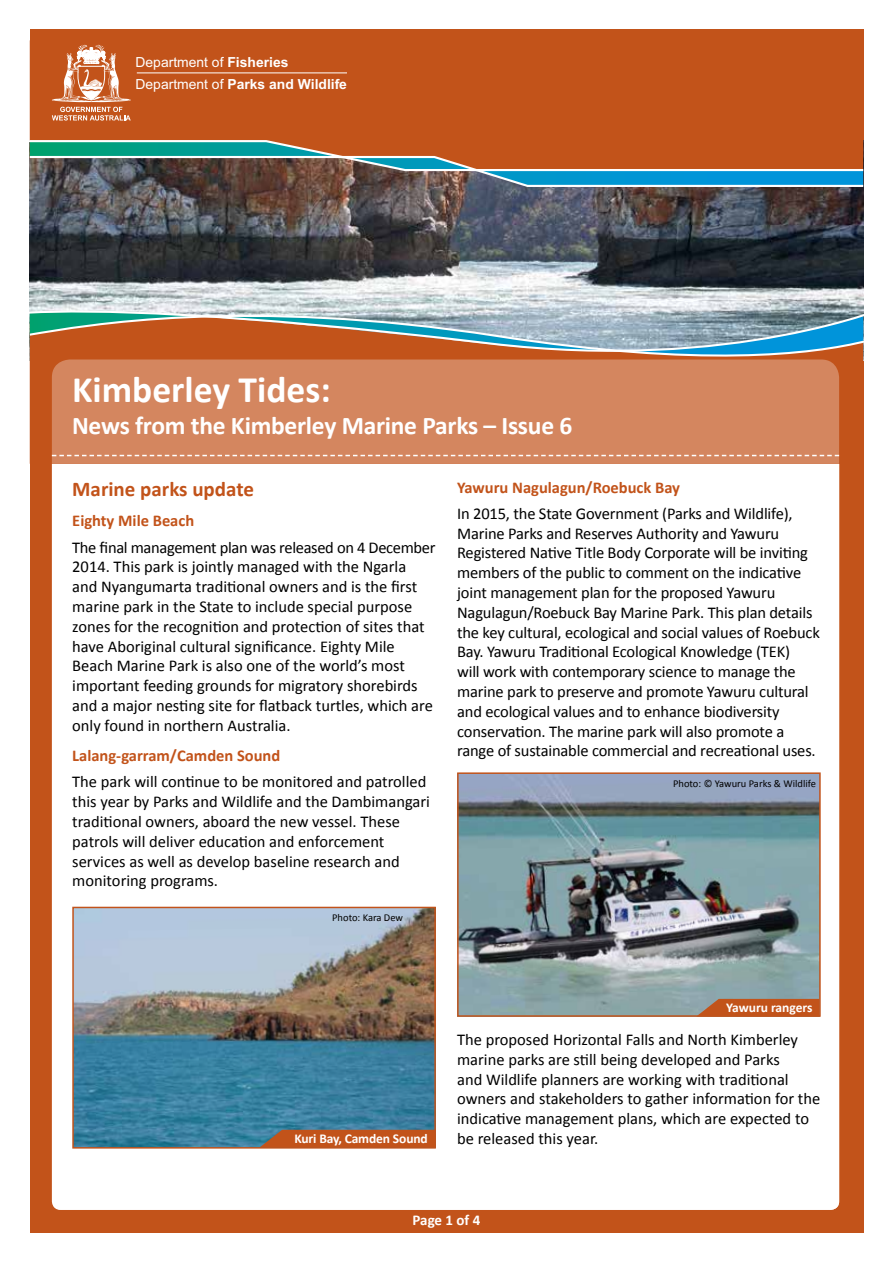
<style>
.page{position:relative;width:893px;height:1263px;background:#fff}
.page>*{position:absolute;margin:0;border:0;box-sizing:border-box;transform-origin:0 0}
.t1{font:700 37.5px "Calibri";color:#fff}
.t2{font:700 25.5px "Calibri";letter-spacing:-.01em;color:#fff}
.t3{font:700 21px "Calibri";color:#c2531a}
.t4{font:16.5px/19.8px "Calibri";letter-spacing:-.01em;color:#000}
.t5{font:700 16.5px "Calibri";color:#c2531a}
.t6{font:700 15px "Calibri";letter-spacing:-.005em;color:#fff}
.t7{font:700 13.95px/22.8px "Arial";color:#fff}
.t8{font:700 13.5px "Calibri";letter-spacing:-.01em;color:#fff}
.t9{font:10.5px "Calibri";color:#000}
.s1{font-weight:400}
</style>
<div class="page">
<div style="left:30px;top:30px;width:833px;height:1203px;background:#c2531a"></div>
<img style="left:30px;top:188px;width:833px;height:109px">
<div style="left:52px;top:439px;width:787px;height:771px;background:#fff;border-radius:9px"></div>
<div style="left:52px;top:375px;width:787px;height:89px;background:#d4865f"></div>
<img style="left:75px;top:910px;width:358px;height:235px">
<div style="left:72px;top:907px;width:364px;height:241px;border:2px solid #c2531a"></div>
<div style="left:260px;top:1130px;width:176px;height:17px;background:#c2531a"></div>
<img style="left:460px;top:775px;width:358px;height:239px">
<div style="left:457px;top:772px;width:364px;height:245px;border:2px solid #c2531a"></div>
<svg style="left:696px;top:999px;width:123px;height:17px;background:#bd5a27"></svg>
<svg style="left:52px;top:455px;width:787px;height:1px"></svg>
<div style="left:29px;top:370px;width:835px;height:5px;background:#d4865f"></div>
<svg style="left:29px;top:297px;width:835px;height:73px"></svg>
<svg style="left:52px;top:45px;width:79px;height:76px"></svg>
<hr style="left:137px;top:73px;width:210px;height:1px;background:#fff">
<svg style="left:29px;top:139px;width:835px;height:49px"></svg>
<p class="t7" style="left:136px;top:50px;width:213px"><span class="s1">Department of</span> Fisheries<br><span class="s1">Department of</span> Parks and Wildlife</p>
<h1 class="t1" style="left:72px;top:367px;width:260px">Kimberley Tides:</h1>
<h2 class="t2" style="left:72px;top:409px;width:502px">News from the Kimberley Marine Parks – Issue 6</h2>
<p class="t3" style="left:72px;top:476px;width:183px">Marine parks update</p>
<p class="t5" style="left:72px;top:511px;width:123px">Eighty Mile Beach</p>
<p class="t4" style="left:72px;top:536px;width:365px">The final management plan was released on 4 December 2014. This park is jointly managed with the Ngarla and Nyangumarta traditional owners and is the first marine park in the State to include special purpose zones for the recognition and protection of sites that have Aboriginal cultural significance. Eighty Mile Beach Marine Park is also one of the world’s most important feeding grounds for migratory shorebirds and a major nesting site for flatback turtles, which are only found in northern Australia.</p>
<p class="t5" style="left:72px;top:745px;width:210px">Lalang-garram/Camden Sound</p>
<p class="t4" style="left:72px;top:771px;width:359px">The park will continue to be monitored and patrolled this year by Parks and Wildlife and the Dambimangari traditional owners, aboard the new vessel. These patrols will deliver education and enforcement services as well as develop baseline research and monitoring programs.</p>
<p class="t9" style="left:332px;top:911px;width:72px">Photo: Kara Dew</p>
<p class="t5" style="left:457px;top:477px;width:224px">Yawuru Nagulagun/Roebuck Bay</p>
<p class="t4" style="left:457px;top:503px;width:364px">In 2015, the State Government (Parks and Wildlife), Marine Parks and Reserves Authority and Yawuru Registered Native Title Body Corporate will be inviting members of the public to comment on the indicative joint management plan for the proposed Yawuru Nagulagun/Roebuck Bay Marine Park. This plan details the key cultural, ecological and social values of Roebuck Bay. Yawuru Traditional Ecological Knowledge (TEK)<br>will work with contemporary science to manage the marine park to preserve and promote Yawuru cultural and ecological values and to enhance biodiversity conservation. The marine park will also promote a range of sustainable commercial and recreational uses.</p>
<p class="t9" style="left:673px;top:777px;width:144px">Photo: © Yawuru Parks &amp; Wildlife</p>
<p class="t8" style="left:294px;top:1130px;width:135px">Kuri Bay, Camden Sound</p>
<p class="t8" style="left:726px;top:999px;width:88px">Yawuru rangers</p>
<p class="t4" style="left:457px;top:1029px;width:365px">The proposed Horizontal Falls and North Kimberley marine parks are still being developed and Parks<br>and Wildlife planners are working with traditional owners and stakeholders to gather information for the indicative management plans, which are expected to be released this year.</p>
<p class="t6" style="left:413px;top:1211px;width:69px">Page 1 of 4</p>
</div>
